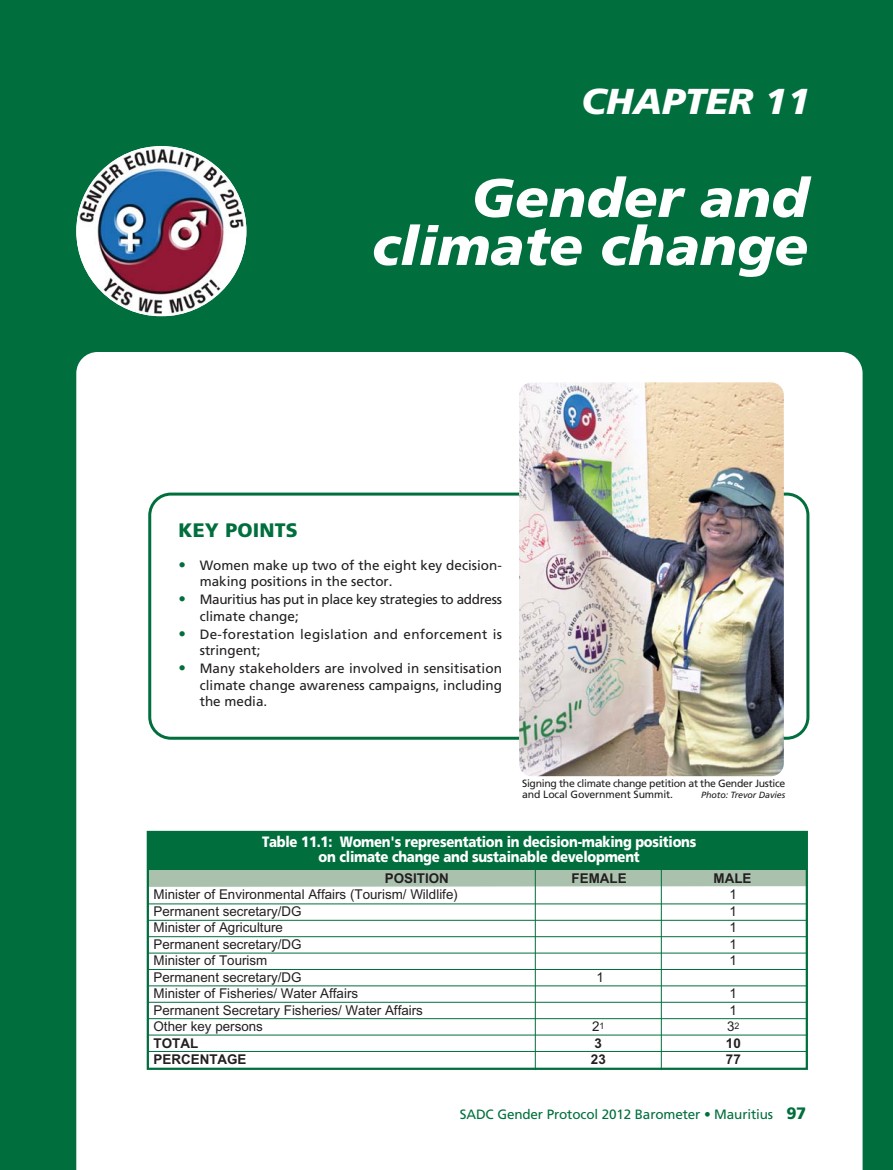
<style>
.page{position:relative;width:893px;height:1170px;background:#fff}
.page>*{position:absolute;margin:0;border:0;box-sizing:border-box;transform-origin:0 0}
.t1{font:italic 900 54px/48px "Frutiger LT Std";color:#fff;text-align:right;scale:1.04 1}
.t2{font:italic 900 36px "Frutiger LT Std";color:#fff;scale:1.04 1}
.t3{font:900 19.5px "Frutiger LT Std";letter-spacing:.01em;color:#006f3d}
.t4{font:900 15px/15px "Frutiger LT Std";letter-spacing:-.02em;color:#fff;text-align:center;scale:.88 1}
.t5{font:13.5px/16.5px "Arial Narrow";color:#231f20;scale:1.21 1}
.t6{font:13.5px/16.5px "Frutiger LT Std";color:#231f20}
.t7{font:13.5px/16.5px "Frutiger LT Std";letter-spacing:-.025em;color:#231f20}
.t8{font:13.5px/16.5px "Frutiger LT Std";letter-spacing:.02em;color:#231f20}
.t9{font:700 13.5px/16.5px "Arial Narrow";color:#231f20;scale:1.21 1}
.t10{font:13.5px "Frutiger LT Std";letter-spacing:-.01em;color:#006f3d}
.t11{font:10.5px/10.5px "Frutiger LT Std";letter-spacing:-.03em;color:#231f20}
.t12{font:italic 9px "Frutiger LT Std";letter-spacing:-.01em;color:#231f20}
.s1{font-weight:900;font-size:15px;color:#006f3d}
.s2{font-weight:400}
.s3{font-weight:900;font-size:16.5px}
</style>
<div class="page">
<div style="left:0;top:0;width:893px;height:1169px;background:#006f3d"></div>
<div style="left:76px;top:352px;width:786px;height:817px;background:#fff"></div>
<img style="left:76px;top:146px;width:170px;height:170px;border-radius:50%">
<div style="left:148px;top:492px;width:661px;height:247px;border:3px solid #006f3d;border-radius:21px"></div>
<img style="left:519px;top:382px;width:265px;height:394px;border-radius:13px">
<div style="left:150px;top:869px;width:655px;height:17px;background:#aac1ae"></div>
<div style="left:148px;top:831px;width:659px;height:38px;background:#006f3d"></div>
<div style="left:147px;top:830px;width:661px;height:239px;border:2px solid #006f3d"></div>
<hr style="left:148px;top:936px;width:659px;height:1px;background:#006f3d">
<hr style="left:148px;top:903px;width:659px;height:1px;background:#006f3d">
<hr style="left:148px;top:952px;width:659px;height:1px;background:#006f3d">
<hr style="left:148px;top:969px;width:659px;height:1px;background:#006f3d">
<hr style="left:661px;top:869px;width:1px;height:200px;background:#006f3d">
<hr style="left:535px;top:869px;width:1px;height:200px;background:#006f3d">
<hr style="left:148px;top:985px;width:659px;height:1px;background:#006f3d">
<hr style="left:148px;top:1001px;width:659px;height:1px;background:#006f3d">
<hr style="left:148px;top:1018px;width:659px;height:1px;background:#006f3d">
<hr style="left:148px;top:1034px;width:659px;height:1px;background:#006f3d">
<hr style="left:148px;top:1050px;width:659px;height:1px;background:#006f3d">
<hr style="left:148px;top:919px;width:659px;height:1px;background:#006f3d">
<h2 class="t2" style="left:581px;top:86px;width:222px">CHAPTER 11</h2>
<h1 class="t1" style="left:372px;top:176px;width:421px">Gender and climate change</h1>
<h3 class="t3" style="left:178px;top:522px;width:121px">KEY POINTS</h3>
<p class="t6" style="left:200px;top:557px;width:304px;text-indent:-21px"><span class="s1">•</span> Women make up two of the eight key decision&shy;making positions in the sector.</p>
<p class="t7" style="left:200px;top:592px;width:304px;text-indent:-21px"><span class="s1">•</span> Mauritius has put in place key strategies to address climate change;</p>
<p class="t8" style="left:200px;top:626px;width:304px;text-indent:-21px"><span class="s1">•</span> De-forestation legislation and enforcement is stringent;</p>
<p class="t6" style="left:200px;top:661px;width:304px;text-align:justify;text-indent:-21px"><span class="s1">•</span> Many stakeholders are involved in sensitisation climate change awareness campaigns, including the media.</p>
<p class="t11" style="left:522px;top:778px;width:265px">Signing the climate change petition at the Gender Justice and Local Government Summit.</p>
<p class="t12" style="left:701px;top:790px;width:86px">Photo: Trevor Davies</p>
<p class="t4" style="left:262px;top:834px;width:495px">Table 11.1: Women's representation in decision-making positions on climate change and sustainable development</p>
<p class="t9" style="left:385px;top:871px;width:54px">POSITION</p>
<p class="t9" style="left:714px;top:871px;width:33px">MALE</p>
<p class="t5" style="left:154px;top:887px;width:253px">Minister of Environmental Affairs (Tourism/ Wildlife)<br>Permanent secretary/DG<br>Minister of Agriculture<br>Permanent secretary/DG<br>Minister of Tourism<br>Permanent secretary/DG<br>Minister of Fisheries/ Water Affairs<br>Permanent Secretary Fisheries/ Water Affairs<br>Other key persons</p>
<p class="t9" style="left:154px;top:1036px;width:78px">TOTAL<br>PERCENTAGE</p>
<p class="t9" style="left:572px;top:871px;width:47px">FEMALE</p>
<p class="t5" style="left:730px;top:887px;width:8px;text-align:justify">1<br>1<br>1<br>1<br>1</p>
<p class="t9" style="left:726px;top:986px;width:14px"><span class="s2">1<br>1<br>3</span><sup>2<br></sup>10<br>77</p>
<p class="t5" style="left:596px;top:970px;width:8px">1</p>
<p class="t9" style="left:591px;top:1019px;width:14px"><span class="s2">2</span><sup>1<br></sup>3<br>23</p>
<p class="t10" style="left:460px;top:1108px;width:348px">SADC Gender Protocol 2012 Barometer • Mauritius <span class="s3">97</span></p>
</div>
